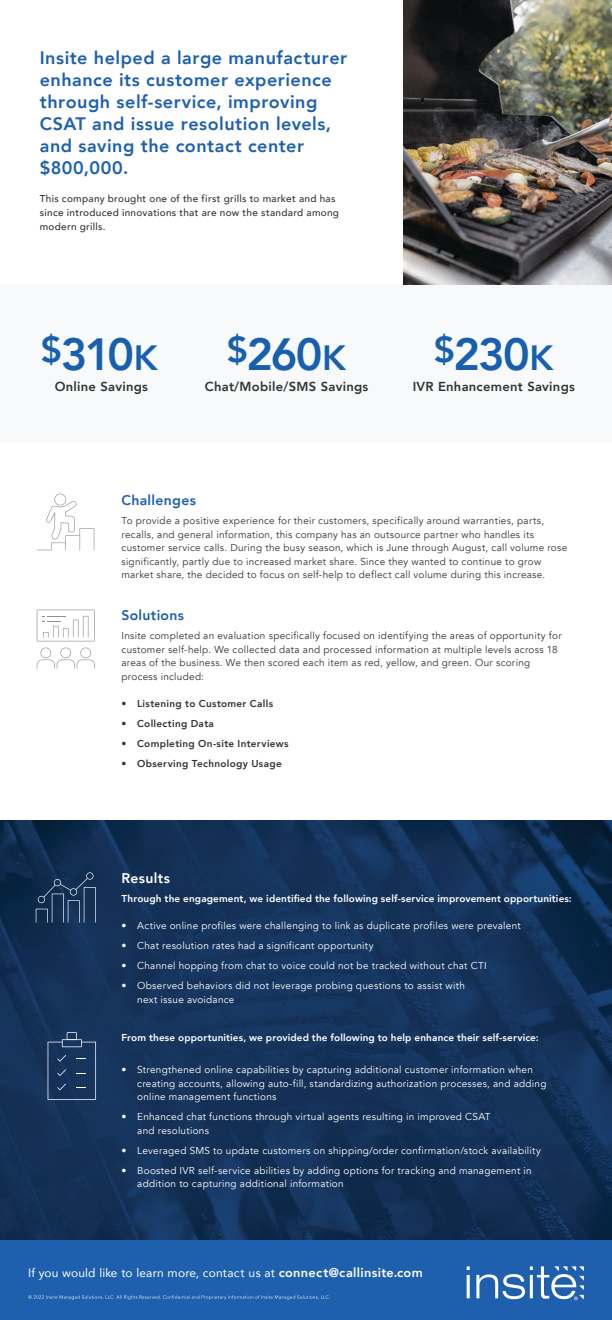
<style>
.page{position:relative;width:612px;height:1320px;background:#fff}
.page>*{position:absolute;margin:0;border:0;box-sizing:border-box;transform-origin:0 0}
.t1{font:800 45px "Avenir";letter-spacing:-.05em;color:#1860ad}
.t2{font:800 18px/22px "Avenir";letter-spacing:.03em;color:#1e60ad}
.t3{font:800 14px "Avenir";letter-spacing:.02em;color:#1e60ad}
.t4{font:800 14px "Avenir";letter-spacing:.025em;color:#fff}
.t5{font:800 13px "Avenir";letter-spacing:.02em;color:#333}
.t6{font:12px "Avenir";letter-spacing:.01em;color:#fff}
.t7{font:10px/13.5px "Avenir";letter-spacing:.025em;color:#fff}
.t8{font:10px/13.5px "Avenir";letter-spacing:.025em;color:#333}
.t9{font:800 10px "Avenir";letter-spacing:.01em;color:#fff}
.t10{font:500 10px/14px "Avenir";letter-spacing:.03em;color:#333}
.t11{font:800 10px "Avenir";letter-spacing:.03em;color:#333}
.s1{font-size:35px}
.s2{font-weight:800;font-size:12.7px}
</style>
<div class="page">
<img style="left:0;top:820px;width:612px;height:419px">
<div style="left:0;top:284px;width:612px;height:158px;background:#f7f9fa"></div>
<img style="left:404px;top:1px;width:208px;height:283px">
<svg style="left:37px;top:493px;width:57px;height:57px"></svg>
<div style="left:0;top:1239px;width:612px;height:80px;background:#1e60ad"></div>
<svg style="left:28px;top:1295px;width:302px;height:4px"></svg>
<svg style="left:37px;top:647px;width:58px;height:21px"></svg>
<svg style="left:37px;top:609px;width:58px;height:32px"></svg>
<svg style="left:36px;top:872px;width:60px;height:50px"></svg>
<svg style="left:467px;top:1266px;width:3px;height:32px"></svg>
<svg style="left:476px;top:1266px;width:108px;height:33px"></svg>
<svg style="left:48px;top:1032px;width:48px;height:67px"></svg>
<h2 class="t2" style="left:40px;top:47px;width:309px">Insite helped a large manufacturer enhance its customer experience through self-service, improving<br>CSAT and issue resolution levels, and saving the contact center $800,000.</h2>
<p class="t10" style="left:40px;top:191px;width:301px">This company brought one of the first grills to market and has since introduced innovations that are now the standard among modern grills.</p>
<h1 class="t1" style="left:41px;top:319px;width:118px"><sup>$</sup>310<span class="s1">K</span></h1>
<h3 class="t5" style="left:55px;top:376px;width:95px">Online Savings</h3>
<h1 class="t1" style="left:227px;top:319px;width:121px"><sup>$</sup>260<span class="s1">K</span></h1>
<h3 class="t5" style="left:205px;top:376px;width:165px">Chat/Mobile/SMS Savings</h3>
<h1 class="t1" style="left:434px;top:319px;width:121px"><sup>$</sup>230<span class="s1">K</span></h1>
<h3 class="t5" style="left:413px;top:376px;width:164px">IVR Enhancement Savings</h3>
<h3 class="t3" style="left:122px;top:489px;width:76px">Challenges</h3>
<p class="t8" style="left:122px;top:514px;width:447px">To provide a positive experience for their customers, specifically around warranties, parts, recalls, and general information, this company has an outsource partner who handles its customer service calls. During the busy season, which is June through August, call volume rose significantly, partly due to increased market share. Since they wanted to continue to grow market share, the decided to focus on self-help to deflect call volume during this increase.</p>
<h3 class="t3" style="left:122px;top:604px;width:64px">Solutions</h3>
<p class="t8" style="left:122px;top:629px;width:442px">Insite completed an evaluation specifically focused on identifying the areas of opportunity for customer self-help. We collected data and processed information at multiple levels across 18 areas of the business. We then scored each item as red, yellow, and green. Our scoring process included:</p>
<p class="t11" style="left:122px;top:695px;width:153px">• Listening to Customer Calls</p>
<p class="t11" style="left:122px;top:715px;width:94px">• Collecting Data</p>
<p class="t11" style="left:122px;top:735px;width:169px">• Completing On-site Interviews</p>
<p class="t11" style="left:122px;top:755px;width:162px">• Observing Technology Usage</p>
<h3 class="t4" style="left:122px;top:867px;width:50px">Results</h3>
<p class="t9" style="left:122px;top:890px;width:452px">Through the engagement, we identified the following self-service improvement opportunities:</p>
<p class="t7" style="left:122px;top:918px;width:401px">• Active online profiles were challenging to link as duplicate profiles were prevalent</p>
<p class="t7" style="left:122px;top:938px;width:254px">• Chat resolution rates had a significant opportunity</p>
<p class="t7" style="left:122px;top:958px;width:367px">• Channel hopping from chat to voice could not be tracked without chat CTI</p>
<p class="t7" style="left:137px;top:978px;width:329px;text-indent:-16px">• Observed behaviors did not leverage probing questions to assist with next issue avoidance</p>
<p class="t9" style="left:122px;top:1029px;width:419px">From these opportunities, we provided the following to help enhance their self-service:</p>
<p class="t7" style="left:137px;top:1062px;width:411px;text-indent:-16px">• Strengthened online capabilities by capturing additional customer information when creating accounts, allowing auto-fill, standardizing authorization processes, and adding online management functions</p>
<p class="t7" style="left:137px;top:1109px;width:355px;text-indent:-16px">• Enhanced chat functions through virtual agents resulting in improved CSAT and resolutions</p>
<p class="t7" style="left:122px;top:1143px;width:421px">• Leveraged SMS to update customers on shipping/order confirmation/stock availability</p>
<p class="t7" style="left:137px;top:1163px;width:396px;text-indent:-16px">• Boosted IVR self-service abilities by adding options for tracking and management in addition to capturing additional information</p>
<p class="t6" style="left:28px;top:1262px;width:396px">If you would like to learn more, contact us at <span class="s2">connect@callinsite.com</span></p>
</div>
